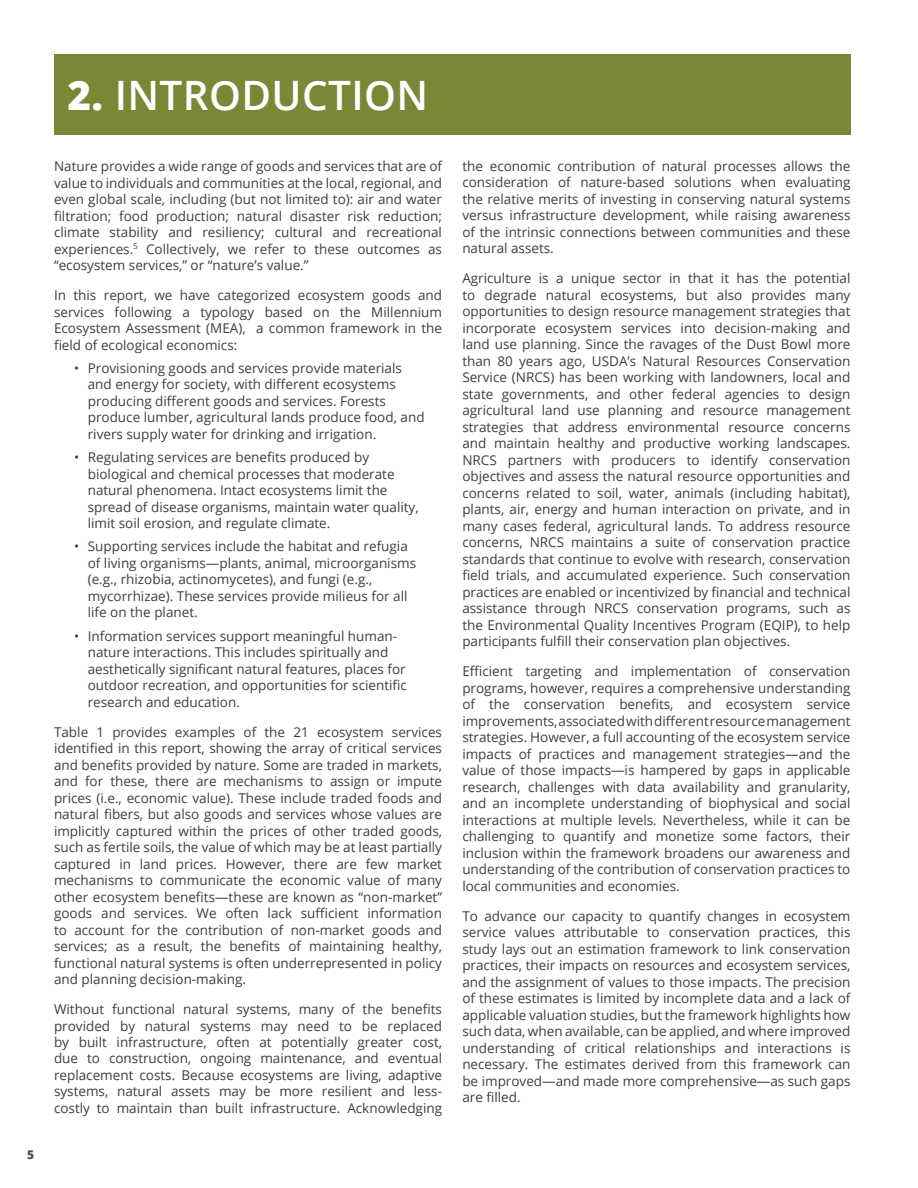
<style>
.page{position:relative;width:918px;height:1188px;background:#fff}
.page>*{position:absolute;margin:0;border:0;box-sizing:border-box;transform-origin:0 0}
.t1{font:600 40.5px "Open Sans";letter-spacing:.01em;color:#fff}
.t2{font:13.5px/16.5px "Open Sans";color:#3e3e3f;text-align:justify}
.t3{font:800 12px "Open Sans";color:#4b4c4d}
.s1{font-weight:800}
</style>
<div class="page">
<div style="left:54px;top:54px;width:796px;height:81px;background:#7b8735"></div>
<p class="t3" style="left:27px;top:1145px;width:9px">5</p>
<h1 class="t1" style="left:68px;top:67px;width:362px"><span class="s1">2.</span> INTRODUCTION</h1>
<p class="t2" style="left:54px;top:158px;width:390px">Nature provides a wide range of goods and services that are of value to individuals and communities at the local, regional, and even global scale, including (but not limited to): air and water filtration; food production; natural disaster risk reduction; climate stability and resiliency; cultural and recreational experiences.<sup>5</sup> Collectively, we refer to these outcomes as “ecosystem services,” or “nature’s value.”</p>
<p class="t2" style="left:54px;top:287px;width:390px">In this report, we have categorized ecosystem goods and services following a typology based on the Millennium Ecosystem Assessment (MEA), a common framework in the field of ecological economics:</p>
<p class="t2" style="left:88px;top:359px;width:338px;text-align:left;text-indent:-14px">• Provisioning goods and services provide materials and energy for society, with different ecosystems producing different goods and services. Forests produce lumber, agricultural lands produce food, and rivers supply water for drinking and irrigation.</p>
<p class="t2" style="left:88px;top:449px;width:332px;text-align:left;text-indent:-14px">• Regulating services are benefits produced by biological and chemical processes that moderate natural phenomena. Intact ecosystems limit the spread of disease organisms, maintain water quality, limit soil erosion, and regulate climate.</p>
<p class="t2" style="left:88px;top:538px;width:330px;text-align:left;text-indent:-14px">• Supporting services include the habitat and refugia of living organisms—plants, animal, microorganisms (e.g., rhizobia, actinomycetes), and fungi (e.g., mycorrhizae). These services provide milieus for all life on the planet.</p>
<p class="t2" style="left:88px;top:627px;width:321px;text-align:left;text-indent:-14px">• Information services support meaningful human&shy;nature interactions. This includes spiritually and aesthetically significant natural features, places for outdoor recreation, and opportunities for scientific research and education.</p>
<p class="t2" style="left:54px;top:723px;width:390px">Table 1 provides examples of the 21 ecosystem services identified in this report, showing the array of critical services and benefits provided by nature. Some are traded in markets, and for these, there are mechanisms to assign or impute prices (i.e., economic value). These include traded foods and natural fibers, but also goods and services whose values are implicitly captured within the prices of other traded goods, such as fertile soils, the value of which may be at least partially captured in land prices. However, there are few market mechanisms to communicate the economic value of many other ecosystem benefits—these are known as “non-market” goods and services. We often lack sufficient information to account for the contribution of non-market goods and services; as a result, the benefits of maintaining healthy, functional natural systems is often underrepresented in policy and planning decision-making.</p>
<p class="t2" style="left:54px;top:1001px;width:390px">Without functional natural systems, many of the benefits provided by natural systems may need to be replaced by built infrastructure, often at potentially greater cost, due to construction, ongoing maintenance, and eventual replacement costs. Because ecosystems are living, adaptive systems, natural assets may be more resilient and less&shy;costly to maintain than built infrastructure. Acknowledging</p>
<p class="t2" style="left:462px;top:157px;width:390px">the economic contribution of natural processes allows the consideration of nature-based solutions when evaluating the relative merits of investing in conserving natural systems versus infrastructure development, while raising awareness of the intrinsic connections between communities and these natural assets.</p>
<p class="t2" style="left:462px;top:270px;width:390px">Agriculture is a unique sector in that it has the potential to degrade natural ecosystems, but also provides many opportunities to design resource management strategies that incorporate ecosystem services into decision-making and land use planning. Since the ravages of the Dust Bowl more than 80 years ago, USDA’s Natural Resources Conservation Service (NRCS) has been working with landowners, local and state governments, and other federal agencies to design agricultural land use planning and resource management strategies that address environmental resource concerns and maintain healthy and productive working landscapes.<br>NRCS partners with producers to identify conservation objectives and assess the natural resource opportunities and concerns related to soil, water, animals (including habitat), plants, air, energy and human interaction on private, and in many cases federal, agricultural lands. To address resource concerns, NRCS maintains a suite of conservation practice standards that continue to evolve with research, conservation field trials, and accumulated experience. Such conservation practices are enabled or incentivized by financial and technical assistance through NRCS conservation programs, such as the Environmental Quality Incentives Program (EQIP), to help participants fulfill their conservation plan objectives.</p>
<p class="t2" style="left:462px;top:663px;width:390px">Efficient targeting and implementation of conservation programs, however, requires a comprehensive understanding of the conservation benefits, and ecosystem service improvements, associated with different resource management strategies. However, a full accounting of the ecosystem service impacts of practices and management strategies—and the value of those impacts—is hampered by gaps in applicable research, challenges with data availability and granularity, and an incomplete understanding of biophysical and social interactions at multiple levels. Nevertheless, while it can be challenging to quantify and monetize some factors, their inclusion within the framework broadens our awareness and understanding of the contribution of conservation practices to local communities and economies.</p>
<p class="t2" style="left:462px;top:907px;width:390px">To advance our capacity to quantify changes in ecosystem service values attributable to conservation practices, this study lays out an estimation framework to link conservation practices, their impacts on resources and ecosystem services, and the assignment of values to those impacts. The precision of these estimates is limited by incomplete data and a lack of applicable valuation studies, but the framework highlights how such data, when available, can be applied, and where improved understanding of critical relationships and interactions is necessary. The estimates derived from this framework can be improved—and made more comprehensive—as such gaps are filled.</p>
</div>
